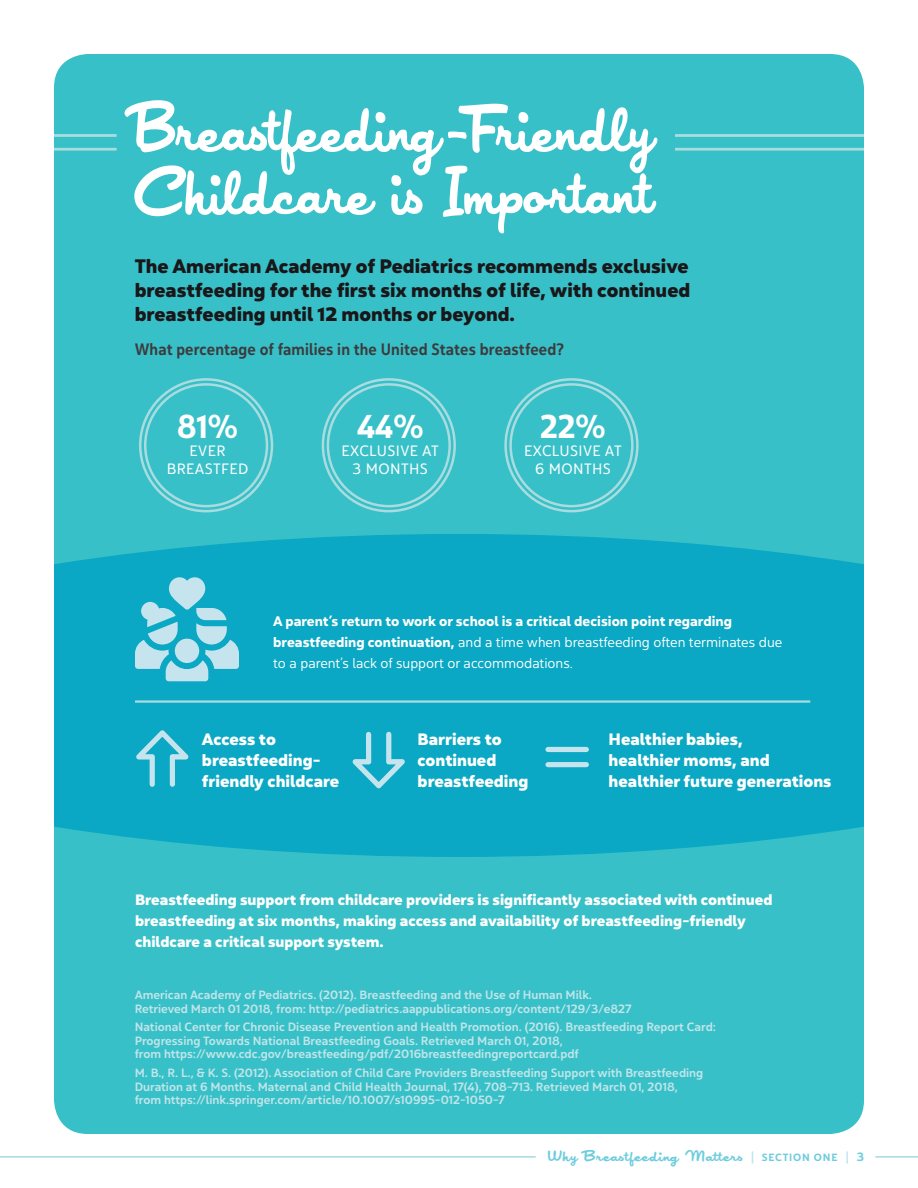
<style>
.page{position:relative;width:918px;height:1188px;background:#fff}
.page>*{position:absolute;margin:0;border:0;box-sizing:border-box;transform-origin:0 0}
.h1_-_white{font:75px/63px "Japan";color:#fff;scale:.79 1}
.p_-_Paragraph{font:33px "Yorkten Con Dem";color:#fff}
.h5_-_small_gray_on_c{font:19.5px/24px "Yorkten Nor Ex B";color:#191719;text-align:justify}
.h5_-_small_gray{font:16.5px/21px "Yorkten Nor Ex B";color:#fff}
.h4_-_sm_type{font:16.5px "Yorkten Con Med";letter-spacing:.01em;color:#3c3b3d}
.t1{font:16.5px "Japan";letter-spacing:.05em;color:#6dccdd}
.infographic_text_-_g{font:15px/21px "Yorkten Nor Ex B";color:#fff}
.p_-_Paragraph-2{font:15px/18px "Yorkten Nor Reg";letter-spacing:.025em;color:#fff;text-align:center}
.p_-_Paragraph-3{font:13.8px/21px "Yorkten Nor Bol";color:#fff}
.Footer_text{font:12px/13.5px "Yorkten Nor Med";color:#c0e5e9}
.s1{font-family:"Yorkten Nor Boo"}
.s2{font-family:"Yorkten Nor Bol";font-size:12px;color:#b8e3ed}
.s3{font-family:"Yorkten Nor Dem";font-size:10.5px}
.s4{font-family:"Yorkten Nor Dem";font-size:12px}
</style>
<div class="page">
<div style="left:54px;top:54px;width:810px;height:1080px;background:#38c0c8;border-radius:34px"></div>
<svg style="left:54px;top:534px;width:810px;height:55px;fill:#0aa8c4"></svg>
<div style="left:54px;top:589px;width:810px;height:223px;background:#0aa8c4"></div>
<svg style="left:54px;top:746px;width:810px;height:111px"></svg>
<hr style="left:0;top:1156px;width:536px;height:2px;background:#a5dbe1">
<hr style="left:875px;top:1156px;width:43px;height:2px;background:#a5dbe1">
<svg style="left:448px;top:132px;width:19px;height:7px"></svg>
<div style="left:144px;top:383px;width:124px;height:124px;border:2px solid #a9dcdf;border-radius:50%"></div>
<div style="left:327px;top:383px;width:124px;height:124px;border:2px solid #a9dcdf;border-radius:50%"></div>
<div style="left:509px;top:383px;width:125px;height:124px;border:2px solid #a9dcdf;border-radius:50%"></div>
<svg style="left:133px;top:730px;width:58px;height:59px"></svg>
<svg style="left:350px;top:731px;width:58px;height:61px"></svg>
<div style="left:545px;top:762px;width:44px;height:5px;background:#c6e4ed;border-radius:3px"></div>
<div style="left:545px;top:747px;width:44px;height:5px;background:#c6e4ed;border-radius:3px"></div>
<svg style="left:135px;top:577px;width:104px;height:104px"></svg>
<hr style="left:135px;top:700px;width:675px;height:3px;background:#a9dcdf">
<hr style="left:54px;top:134px;width:63px;height:3px;background:#a9dcdf">
<hr style="left:54px;top:148px;width:63px;height:3px;background:#a9dcdf">
<hr style="left:675px;top:134px;width:189px;height:3px;background:#a9dcdf">
<hr style="left:675px;top:148px;width:189px;height:3px;background:#a9dcdf">
<p class="h1_-_white" style="left:135px;top:103px;width:657px">Breastfeeding Friendly<br>Childcare is Important</p>
<p class="h5_-_small_gray_on_c" style="left:135px;top:255px;width:557px">The American Academy of Pediatrics recommends exclusive breastfeeding for the first six months of life, with continued breastfeeding until 12 months or beyond.</p>
<p class="h4_-_sm_type" style="left:135px;top:338px;width:431px">What percentage of families in the United States breastfeed?</p>
<p class="p_-_Paragraph" style="left:177px;top:404px;width:62px">81%</p>
<p class="p_-_Paragraph-2" style="left:167px;top:442px;width:83px">EVER<br>BREASTFED</p>
<p class="p_-_Paragraph" style="left:357px;top:404px;width:68px">44%</p>
<p class="p_-_Paragraph-2" style="left:342px;top:442px;width:99px">EXCLUSIVE AT<br>3 MONTHS</p>
<p class="p_-_Paragraph" style="left:540px;top:404px;width:67px">22%</p>
<p class="p_-_Paragraph-2" style="left:524px;top:442px;width:99px">EXCLUSIVE AT<br>6 MONTHS</p>
<p class="p_-_Paragraph-3" style="left:273px;top:611px;width:511px">A parent’s return to work or school is a critical decision point regarding breastfeeding continuation, <span class="s1">and a time when breastfeeding often terminates due to a parent’s lack of support or accommodations.</span></p>
<p class="h5_-_small_gray" style="left:202px;top:729px;width:139px">Access to breastfeeding&shy;friendly childcare</p>
<p class="h5_-_small_gray" style="left:418px;top:729px;width:112px">Barriers to continued breastfeeding</p>
<p class="h5_-_small_gray" style="left:609px;top:729px;width:224px">Healthier babies,<br>healthier moms, and healthier future generations</p>
<p class="infographic_text_-_g" style="left:135px;top:890px;width:639px">Breastfeeding support from childcare providers is significantly associated with continued breastfeeding at six months, making access and availability of breastfeeding-friendly childcare a critical support system.</p>
<p class="Footer_text" style="left:135px;top:988px;width:499px">American Academy of Pediatrics. (2012). Breastfeeding and the Use of Human Milk.<br>Retrieved March 01 2018, from: http://pediatrics.aappublications.org/content/129/3/e827</p>
<p class="Footer_text" style="left:135px;top:1020px;width:583px">National Center for Chronic Disease Prevention and Health Promotion. (2016). Breastfeeding Report Card:<br>Progressing Towards National Breastfeeding Goals. Retrieved March 01, 2018,<br>from https://www.cdc.gov/breastfeeding/pdf/2016breastfeedingreportcard.pdf</p>
<p class="Footer_text" style="left:135px;top:1066px;width:570px">M. B., R. L., &amp; K. S. (2012). Association of Child Care Providers Breastfeeding Support with Breastfeeding<br>Duration at 6 Months. Maternal and Child Health Journal, 17(4), 708-713. Retrieved March 01, 2018, from https://link.springer.com/article/10.1007/s10995-012-1050-7</p>
<h3 class="t1" style="left:548px;top:1148px;width:318px">Why Breastfeeding Matters <span class="s2">|</span> <span class="s3">SECTION ONE</span> <span class="s2">|</span> <span class="s4">3</span></h3>
</div>
